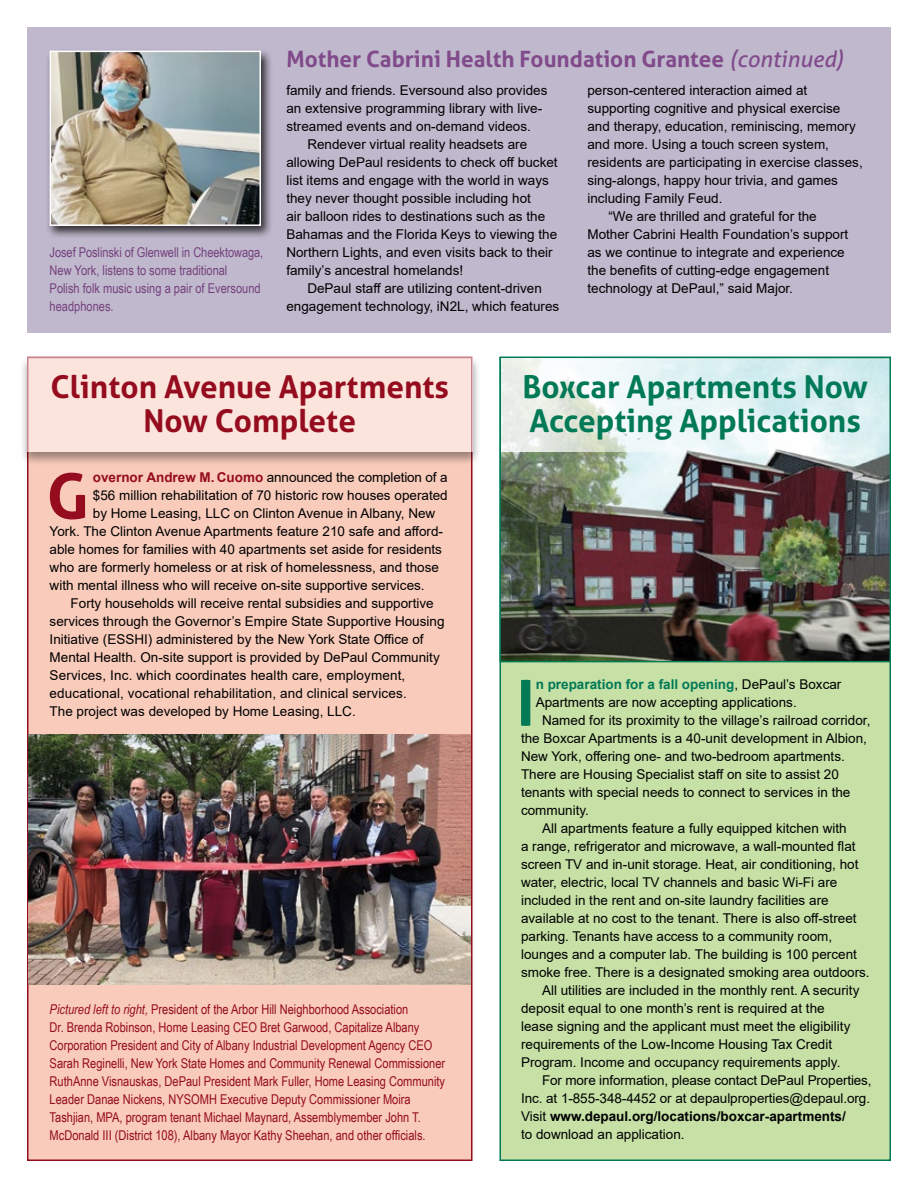
<style>
.page{position:relative;width:918px;height:1188px;background:#fff}
.page>*{position:absolute;margin:0;border:0;box-sizing:border-box;transform-origin:0 0}
.t1{font:700 63px "Aller";color:#950c1e}
.t2{font:700 63px "Aller";color:#007956}
.t3{font:700 31.5px/34.5px "Aller";color:#007956}
.t4{font:700 31.5px/34.5px "Aller";color:#950c1e;text-align:center}
.t5{font:700 22.5px "Aller";color:#814b8b}
.t6{font:13.5px "Arial";color:#000}
.t7{font:13.5px/18px "Arial Narrow";color:#950c1e}
.t8{font:13.5px/18px "Arial Narrow";color:#74427d}
.t9{font:700 13.5px "Arial";color:#000}
.t10{font:700 13.5px "Arial";color:#007956}
.s1{font-weight:400;font-style:italic}
.s2{font-weight:700;color:#950c1e}
.s3{font-style:italic}
.s4{font-weight:400;color:#000}
.s5{font-weight:400}
</style>
<div class="page">
<div style="left:500px;top:357px;width:391px;height:804px;background:#c6e0a6;border:2px solid #007956"></div>
<div style="left:27px;top:27px;width:864px;height:306px;background:#c0b8cd"></div>
<div style="left:45px;top:48px;width:228px;height:192px;background:#000;opacity:.75"></div>
<img style="left:53px;top:54px;width:205px;height:169px">
<div style="left:50px;top:51px;width:211px;height:175px;border:2px solid #fff"></div>
<div style="left:27px;top:357px;width:445px;height:804px;background:#f8cbbb;border:2px solid #950c1e"></div>
<img style="left:29px;top:735px;width:442px;height:249px">
<img style="left:503px;top:451px;width:385px;height:208px">
<div style="left:500px;top:357px;width:391px;height:305px;border:2px solid #007956"></div>
<div style="left:19px;top:355px;width:462px;height:111px;background:#000;opacity:.75"></div>
<div style="left:27px;top:357px;width:445px;height:94px;background:#fbe4dc"></div>
<svg style="left:501px;top:358px;width:388px;height:93px;background:#e4f1f0"></svg>
<p class="t8" style="left:50px;top:243px;width:215px">Josef Poslinski of Glenwell in Cheektowaga, New York, listens to some traditional<br>Polish folk music using a pair of Eversound headphones.</p>
<h3 class="t5" style="left:286px;top:45px;width:559px">Mother Cabrini Health Foundation Grantee <span class="s1">(continued)</span></h3>
<p class="t6" style="left:286px;top:81px;width:263px">family and friends. Eversound also provides</p>
<p class="t6" style="left:286px;top:99px;width:257px">an extensive programming library with live-</p>
<p class="t6" style="left:286px;top:117px;width:246px">streamed events and on-demand videos.</p>
<p class="t6" style="left:307px;top:135px;width:221px">Rendever virtual reality headsets are</p>
<p class="t6" style="left:286px;top:153px;width:273px">allowing DePaul residents to check off bucket</p>
<p class="t6" style="left:286px;top:171px;width:264px">list items and engage with the world in ways</p>
<p class="t6" style="left:286px;top:189px;width:246px">they never thought possible including hot</p>
<p class="t6" style="left:286px;top:207px;width:260px">air balloon rides to destinations such as the</p>
<p class="t6" style="left:286px;top:225px;width:272px">Bahamas and the Florida Keys to viewing the</p>
<p class="t6" style="left:286px;top:243px;width:268px">Northern Lights, and even visits back to their</p>
<p class="t6" style="left:286px;top:261px;width:178px">family’s ancestral homelands!</p>
<p class="t6" style="left:307px;top:279px;width:236px">DePaul staff are utilizing content-driven</p>
<p class="t6" style="left:286px;top:297px;width:274px">engagement technology, iN2L, which features</p>
<p class="t6" style="left:587px;top:81px;width:221px">person-centered interaction aimed at</p>
<p class="t6" style="left:587px;top:99px;width:254px">supporting cognitive and physical exercise</p>
<p class="t6" style="left:587px;top:117px;width:270px">and therapy, education, reminiscing, memory</p>
<p class="t6" style="left:587px;top:135px;width:243px">and more. Using a touch screen system,</p>
<p class="t6" style="left:587px;top:153px;width:277px">residents are participating in exercise classes,</p>
<p class="t6" style="left:587px;top:171px;width:252px">sing-alongs, happy hour trivia, and games</p>
<p class="t6" style="left:587px;top:189px;width:137px">including Family Feud.</p>
<p class="t6" style="left:608px;top:207px;width:210px">“We are thrilled and grateful for the</p>
<p class="t6" style="left:587px;top:225px;width:262px">Mother Cabrini Health Foundation’s support</p>
<p class="t6" style="left:587px;top:243px;width:259px">as we continue to integrate and experience</p>
<p class="t6" style="left:587px;top:261px;width:243px">the benefits of cutting-edge engagement</p>
<p class="t6" style="left:587px;top:279px;width:207px">technology at DePaul,” said Major.</p>
<h2 class="t4" style="left:51px;top:369px;width:400px">Clinton Avenue Apartments<br>Now Complete</h2>
<h1 class="t1" style="left:47px;top:457px;width:44px">G</h1>
<p class="t6" style="left:93px;top:468px;width:356px"><span class="s2">overnor Andrew M. Cuomo</span> announced the completion of a</p>
<p class="t6" style="left:93px;top:486px;width:356px">$56 million rehabilitation of 70 historic row houses operated</p>
<p class="t6" style="left:93px;top:504px;width:344px">by Home Leasing, LLC on Clinton Avenue in Albany, New</p>
<p class="t6" style="left:50px;top:522px;width:395px">York. The Clinton Avenue Apartments feature 210 safe and afford-</p>
<p class="t6" style="left:50px;top:540px;width:394px">able homes for families with 40 apartments set aside for residents</p>
<p class="t6" style="left:50px;top:558px;width:391px">who are formerly homeless or at risk of homelessness, and those</p>
<p class="t6" style="left:50px;top:576px;width:377px">with mental illness who will receive on-site supportive services.</p>
<p class="t6" style="left:71px;top:594px;width:365px">Forty households will receive rental subsidies and supportive</p>
<p class="t6" style="left:50px;top:612px;width:396px">services through the Governor’s Empire State Supportive Housing</p>
<p class="t6" style="left:50px;top:630px;width:376px">Initiative (ESSHI) administered by the New York State Office of</p>
<p class="t6" style="left:50px;top:648px;width:392px">Mental Health. On-site support is provided by DePaul Community</p>
<p class="t6" style="left:50px;top:666px;width:357px">Services, Inc. which coordinates health care, employment,</p>
<p class="t6" style="left:50px;top:684px;width:359px">educational, vocational rehabilitation, and clinical services.</p>
<p class="t6" style="left:50px;top:702px;width:308px">The project was developed by Home Leasing, LLC.</p>
<p class="t7" style="left:50px;top:999px;width:397px"><span class="s3">Pictured left to right,</span> President of the Arbor Hill Neighborhood Association<br>Dr. Brenda Robinson, Home Leasing CEO Bret Garwood, Capitalize Albany Corporation President and City of Albany Industrial Development Agency CEO Sarah Reginelli, New York State Homes and Community Renewal Commissioner RuthAnne Visnauskas, DePaul President Mark Fuller, Home Leasing Community Leader Danae Nickens, NYSOMH Executive Deputy Commissioner Moira Tashjian, MPA, program tenant Michael Maynard, Assemblymember John T.<br>McDonald III (District 108), Albany Mayor Kathy Sheehan, and other officials.</p>
<h2 class="t3" style="left:522px;top:369px;width:347px">Boxcar Apartments Now<br>Accepting Applications</h2>
<p class="t10" style="left:536px;top:675px;width:307px">n preparation for a fall opening<span class="s4">, DePaul’s Boxcar</span></p>
<p class="t6" style="left:536px;top:693px;width:263px">Apartments are now accepting applications.</p>
<p class="t6" style="left:542px;top:711px;width:330px">Named for its proximity to the village’s railroad corridor,</p>
<p class="t6" style="left:521px;top:729px;width:347px">the Boxcar Apartments is a 40-unit development in Albion,</p>
<p class="t6" style="left:521px;top:747px;width:325px">New York, offering one- and two-bedroom apartments.</p>
<p class="t6" style="left:521px;top:765px;width:319px">There are Housing Specialist staff on site to assist 20</p>
<p class="t6" style="left:521px;top:783px;width:331px">tenants with special needs to connect to services in the</p>
<p class="t6" style="left:521px;top:801px;width:70px">community.</p>
<p class="t6" style="left:542px;top:819px;width:306px">All apartments feature a fully equipped kitchen with</p>
<p class="t6" style="left:521px;top:837px;width:336px">a range, refrigerator and microwave, a wall-mounted flat</p>
<p class="t6" style="left:521px;top:855px;width:339px">screen TV and in-unit storage. Heat, air conditioning, hot</p>
<p class="t6" style="left:521px;top:873px;width:318px">water, electric, local TV channels and basic Wi-Fi are</p>
<p class="t6" style="left:521px;top:891px;width:309px">included in the rent and on-site laundry facilities are</p>
<p class="t6" style="left:521px;top:909px;width:337px">available at no cost to the tenant. There is also off-street</p>
<p class="t6" style="left:521px;top:927px;width:313px">parking. Tenants have access to a community room,</p>
<p class="t6" style="left:521px;top:945px;width:337px">lounges and a computer lab. The building is 100 percent</p>
<p class="t6" style="left:521px;top:963px;width:350px">smoke free. There is a designated smoking area outdoors.</p>
<p class="t6" style="left:542px;top:981px;width:319px">All utilities are included in the monthly rent. A security</p>
<p class="t6" style="left:521px;top:999px;width:305px">deposit equal to one month’s rent is required at the</p>
<p class="t6" style="left:521px;top:1017px;width:331px">lease signing and the applicant must meet the eligibility</p>
<p class="t6" style="left:521px;top:1035px;width:313px">requirements of the Low-Income Housing Tax Credit</p>
<p class="t6" style="left:521px;top:1053px;width:321px">Program. Income and occupancy requirements apply.</p>
<p class="t6" style="left:542px;top:1071px;width:331px">For more information, please contact DePaul Properties,</p>
<p class="t6" style="left:521px;top:1089px;width:351px">Inc. at 1-855-348-4452 or at depaulproperties@depaul.org.</p>
<p class="t9" style="left:521px;top:1107px;width:326px"><span class="s5">Visit</span> www.depaul.org/locations/boxcar-apartments/</p>
<p class="t6" style="left:521px;top:1125px;width:165px">to download an application.</p>
<h1 class="t2" style="left:517px;top:664px;width:20px">I</h1>
</div>
